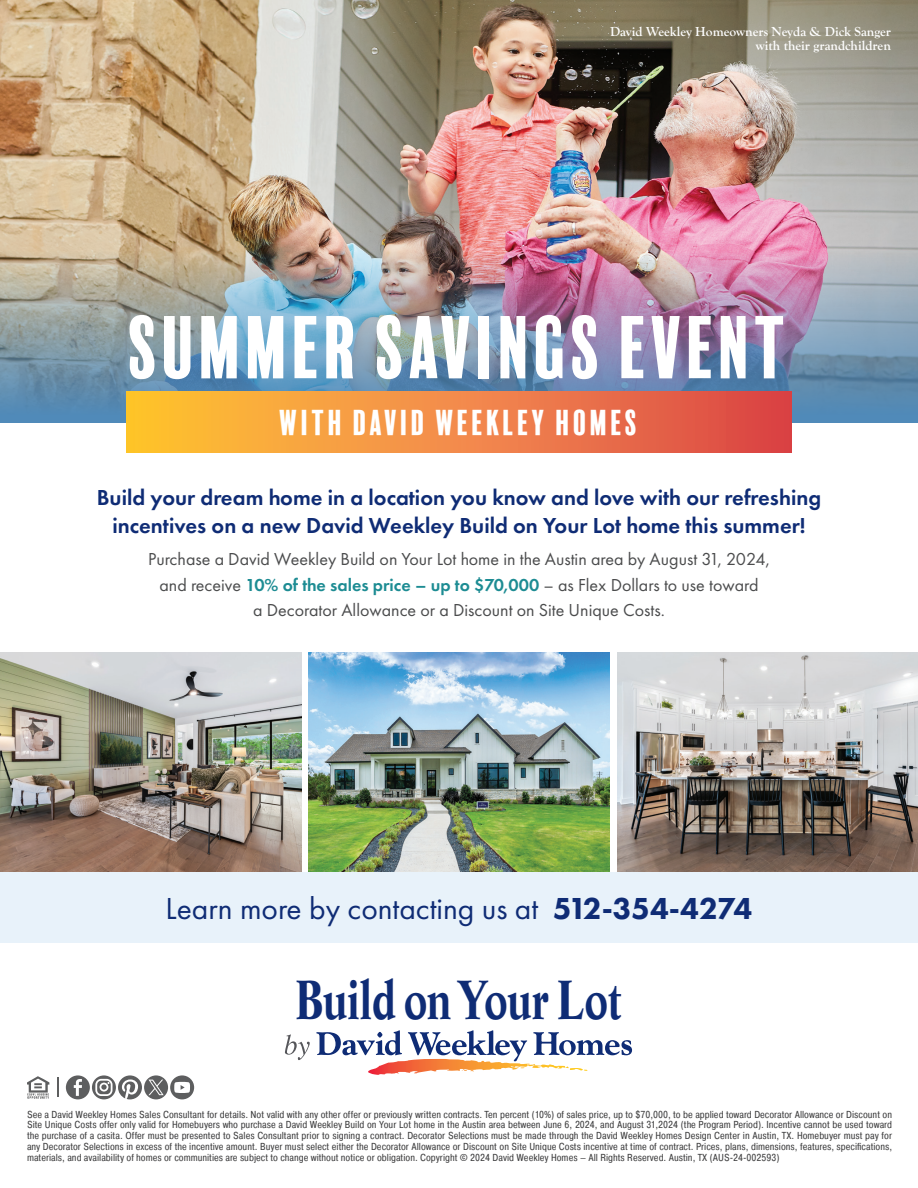
<style>
.page{position:relative;width:918px;height:1188px;background:#fff}
.page>*{position:absolute;margin:0;border:0;box-sizing:border-box;transform-origin:0 0}
.t1{font:81px "Balboa Plus Fill";color:#fff}
.t2{font:700 53.85px "Life";letter-spacing:-.01em;color:#0f2c75;scale:.8 1}
.t3{font:33px "Balboa Plus Fill";letter-spacing:.05em;color:#fff}
.t4{font:31.5px "Futura PT";color:#0f2c75}
.t5{font:600 22.5px/28.5px "Futura PT";color:#0f2c75;text-align:center}
.t6{font:18px/25.5px "Futura PT";color:#4b4c4d;text-align:center}
.t7{font:700 13.5px "Goudy Old Sty";color:#fff}
.t8{font:10.2px/10.8px "Pragmatica Cond";color:#3e3e3f;text-align:justify}
.s1{font-weight:600;color:#1d8c93}
.s2{font-weight:800}
</style>
<div class="page">
<img style="left:0;top:0;width:918px;height:240px">
<img style="left:0;top:240px;width:918px;height:182px">
<svg style="left:127px;top:392px;width:664px;height:60px;background:#ef8743"></svg>
<img style="left:0;top:652px;width:301px;height:220px">
<img style="left:618px;top:652px;width:300px;height:220px">
<img style="left:309px;top:652px;width:301px;height:220px">
<div style="left:0;top:872px;width:918px;height:70px;background:#e8f2fa"></div>
<svg style="left:27px;top:1076px;width:22px;height:23px"></svg>
<svg style="left:57px;top:1078px;width:2px;height:19px"></svg>
<svg style="left:66px;top:1075px;width:128px;height:24px"></svg>
<svg style="left:285px;top:1034px;width:25px;height:26px"></svg>
<svg style="left:316px;top:1030px;width:316px;height:45px"></svg>
<p class="t7" style="left:610px;top:24px;width:282px">David Weekley Homeowners Neyda &amp; Dick Sanger</p>
<p class="t7" style="left:756px;top:38px;width:137px">with their grandchildren</p>
<p class="t1" style="left:128px;top:302px;width:664px">SUMMER SAVINGS EVENT</p>
<p class="t3" style="left:279px;top:405px;width:361px">WITH DAVID WEEKLEY HOMES</p>
<p class="t5" style="left:97px;top:483px;width:726px">Build your dream home in a location you know and love with our refreshing incentives on a new David Weekley Build on Your Lot home this summer!</p>
<p class="t6" style="left:148px;top:547px;width:623px">Purchase a David Weekley Build on Your Lot home in the Austin area by August 31, 2024, and receive <span class="s1">10% of the sales price – up to $70,000</span> – as Flex Dollars to use toward<br>a Decorator Allowance or a Discount on Site Unique Costs.</p>
<p class="t4" style="left:166px;top:890px;width:588px">Learn more by contacting us at <span class="s2">512-354-4274</span></p>
<p class="t2" style="left:295px;top:968px;width:410px">Build onYour Lot</p>
<p class="t8" style="left:27px;top:1109px;width:867px">See a David Weekley Homes Sales Consultant for details. Not valid with any other offer or previously written contracts. Ten percent (10%) of sales price, up to $70,000, to be applied toward Decorator Allowance or Discount on Site Unique Costs offer only valid for Homebuyers who purchase a David Weekley Build on Your Lot home in the Austin area between June 6, 2024, and August 31,2024 (the Program Period). Incentive cannot be used toward the purchase of a casita. Offer must be presented to Sales Consultant prior to signing a contract. Decorator Selections must be made through the David Weekley Homes Design Center in Austin, TX. Homebuyer must pay for any Decorator Selections in excess of the incentive amount. Buyer must select either the Decorator Allowance or Discount on Site Unique Costs incentive at time of contract. Prices, plans, dimensions, features, specifications, materials, and availability of homes or communities are subject to change without notice or obligation. Copyright © 2024 David Weekley Homes – All Rights Reserved. Austin, TX (AUS-24-002593)</p>
</div>
